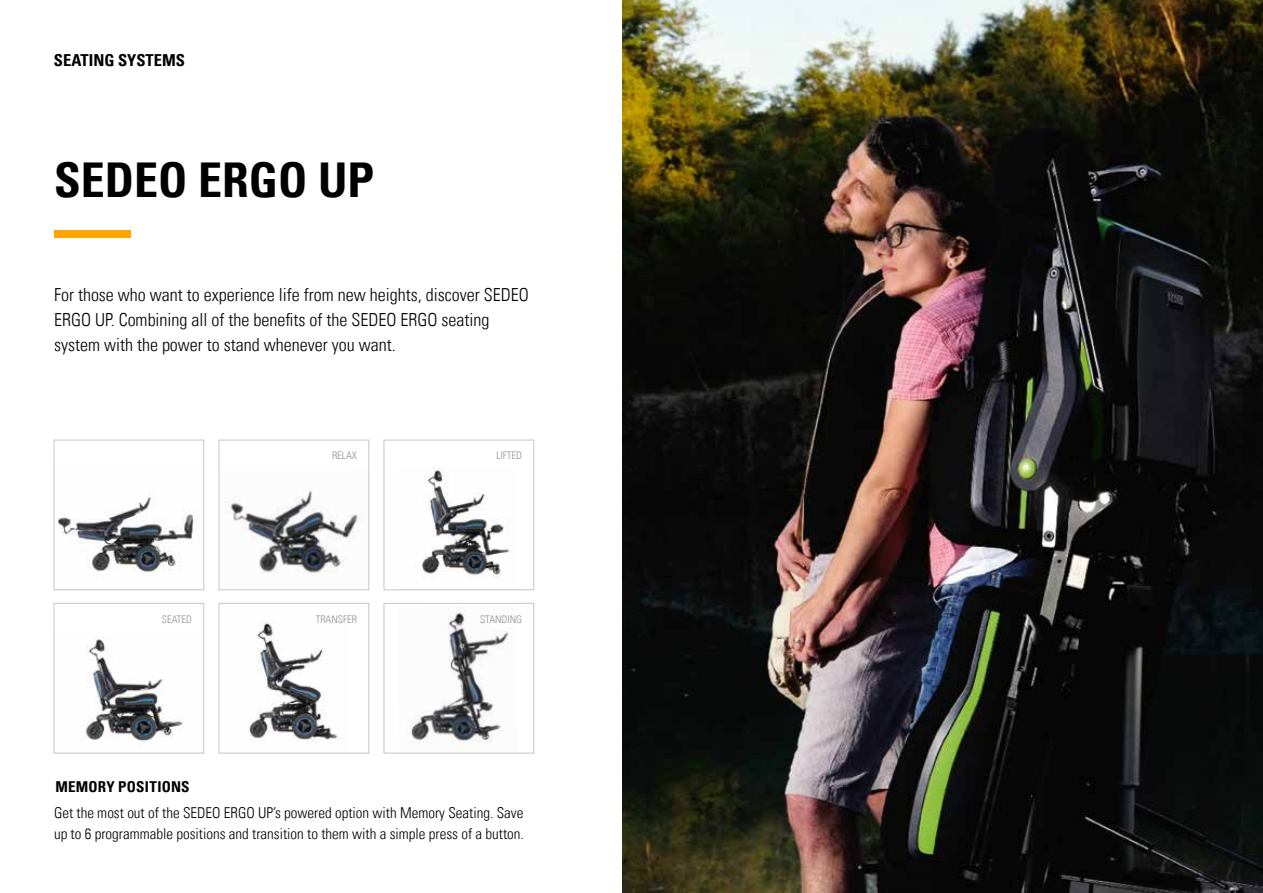
<style>
.page{position:relative;width:1263px;height:893px;background:#fff}
.page>*{position:absolute;margin:0;border:0;box-sizing:border-box;transform-origin:0 0}
.t1{font:48px "Univers Com 67 Bold Cond";color:#000}
.t2{font:18px/24.8px "Univers Com 47 Light Cond";color:#000}
.t3{font:16.5px "Univers Com 67 Bold Cond";color:#000}
.t4{font:15px/20.7px "Univers Com 47 Light Cond";color:#000}
.t5{font:15px "Univers Com 67 Bold Cond";letter-spacing:.015em;color:#000}
.t6{font:10.5px "Univers Com 47 Light Cond";color:#929292}
</style>
<div class="page">
<div style="left:54px;top:230px;width:77px;height:8px;background:#ffa400"></div>
<img style="left:622px;top:0;width:641px;height:893px">
<img style="left:57px;top:494px;width:139px;height:79px">
<div style="left:54px;top:440px;width:150px;height:150px;border:1px solid #c6c6c6"></div>
<img style="left:85px;top:638px;width:98px;height:103px">
<div style="left:54px;top:603px;width:150px;height:150px;border:1px solid #c6c6c6"></div>
<img style="left:228px;top:490px;width:136px;height:84px">
<div style="left:219px;top:440px;width:150px;height:150px;border:1px solid #c6c6c6"></div>
<img style="left:422px;top:468px;width:88px;height:110px">
<div style="left:384px;top:440px;width:150px;height:150px;border:1px solid #c6c6c6"></div>
<img style="left:249px;top:622px;width:89px;height:120px">
<div style="left:219px;top:603px;width:150px;height:150px;border:1px solid #c6c6c6"></div>
<img style="left:409px;top:607px;width:100px;height:136px">
<div style="left:384px;top:603px;width:150px;height:150px;border:1px solid #c6c6c6"></div>
<p class="t3" style="left:54px;top:50px;width:133px">SEATING SYSTEMS</p>
<h1 class="t1" style="left:54px;top:150px;width:322px">SEDEO ERGO UP</h1>
<p class="t2" style="left:54px;top:282px;width:476px">For those who want to experience life from new heights, discover SEDEO<br>ERGO UP. Combining all of the benefits of the SEDEO ERGO seating system with the power to stand whenever you want.</p>
<p class="t6" style="left:332px;top:449px;width:27px">RELAX</p>
<p class="t6" style="left:162px;top:612px;width:32px">SEATED</p>
<p class="t6" style="left:316px;top:612px;width:43px">TRANSFER</p>
<p class="t5" style="left:55px;top:778px;width:136px">MEMORY POSITIONS</p>
<p class="t6" style="left:496px;top:449px;width:27px">LIFTED</p>
<p class="t6" style="left:480px;top:612px;width:44px">STANDING</p>
<p class="t4" style="left:54px;top:803px;width:471px">Get the most out of the SEDEO ERGO UP’s powered option with Memory Seating. Save up to 6 programmable positions and transition to them with a simple press of a button.</p>
</div>
